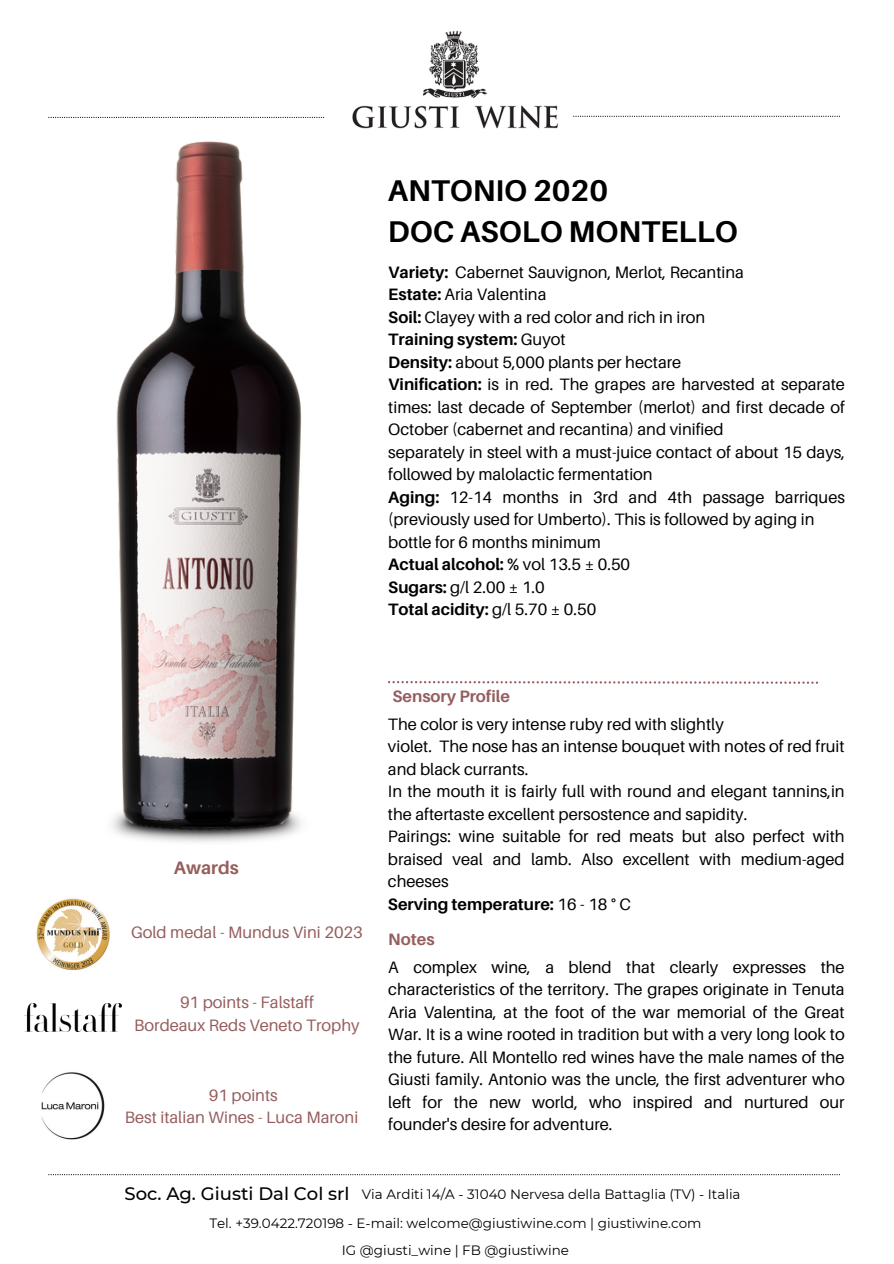
<style>
.page{position:relative;width:894px;height:1264px;background:#fff}
.page>*{position:absolute;margin:0;border:0;box-sizing:border-box;transform-origin:0 0}
.t1{font:700 30px/41.7px "Aileron";color:#000}
.t2{font:500 18px "Montserrat";color:#000}
.t3{font:700 18px "Aileron";color:#965d5e}
.t4{font:16.5px/22.5px "Aileron";color:#000}
.t5{font:16.5px/22.5px "Aileron";color:#965d5e;text-align:center}
.t6{font:700 16.5px "Aileron";color:#965d5e}
.t7{font:13.5px "Montserrat";color:#000}
.s1{font-weight:700}
</style>
<div class="page">
<img style="left:352px;top:30px;width:207px;height:99px">
<svg style="left:48px;top:117px;width:276px;height:1px"></svg>
<svg style="left:573px;top:116px;width:265px;height:1px"></svg>
<svg style="left:48px;top:1174px;width:791px;height:1px"></svg>
<img style="left:112px;top:141px;width:189px;height:701px">
<img style="left:41px;top:1072px;width:64px;height:67px">
<img style="left:24px;top:1003px;width:97px;height:28px">
<img style="left:36px;top:898px;width:74px;height:72px">
<svg style="left:388px;top:681px;width:429px;height:2px"></svg>
<p class="t1" style="left:388px;top:169px;width:351px">ANTONIO 2020<br>DOC ASOLO MONTELLO</p>
<p class="t4" style="left:388px;top:260px;width:458px"><span class="s1">Variety:</span> Cabernet Sauvignon, Merlot, Recantina<br><span class="s1">Estate:</span> Aria Valentina<br><span class="s1">Soil:</span> Clayey with a red color and rich in iron<br><span class="s1">Training system:</span> Guyot<br><span class="s1">Density:</span> about 5,000 plants per hectare<br><span class="s1">Vinification:</span> is in red. The grapes are harvested at separate times: last decade of September (merlot) and first decade of October (cabernet and recantina) and vinified<br>separately in steel with a must-juice contact of about 15 days, followed by malolactic fermentation<br><span class="s1">Aging:</span> 12-14 months in 3rd and 4th passage barriques (previously used for Umberto). This is followed by aging in bottle for 6 months minimum<br><span class="s1">Actual alcohol:</span> % vol 13.5 ± 0.50<br><span class="s1">Sugars:</span> g/l 2.00 ± 1.0<br><span class="s1">Total acidity:</span> g/l 5.70 ± 0.50</p>
<p class="t3" style="left:174px;top:857px;width:66px">Awards</p>
<h3 class="t5" style="left:131px;top:920px;width:233px">Gold medal - Mundus Vini 2023</h3>
<h2 class="t5" style="left:134px;top:990px;width:227px">91 points - Falstaff<br>Bordeaux Reds Veneto Trophy</h2>
<h3 class="t5" style="left:125px;top:1083px;width:235px">91 points<br>Best italian Wines - Luca Maroni</h3>
<h2 class="t6" style="left:392px;top:686px;width:119px">Sensory Profile</h2>
<p class="t4" style="left:388px;top:712px;width:458px">The color is very intense ruby red with slightly<br>violet. The nose has an intense bouquet with notes of red fruit and black currants.<br>In the mouth it is fairly full with round and elegant tannins,in the aftertaste excellent persostence and sapidity.<br>Pairings: wine suitable for red meats but also perfect with braised veal and lamb. Also excellent with medium-aged cheeses<br><span class="s1">Serving temperature:</span> 16 - 18 ° C</p>
<p class="t6" style="left:388px;top:928px;width:48px">Notes</p>
<p class="t4" style="left:388px;top:955px;width:458px;text-align:justify">A complex wine, a blend that clearly expresses the characteristics of the territory. The grapes originate in Tenuta Aria Valentina, at the foot of the war memorial of the Great War. It is a wine rooted in tradition but with a very long look to the future. All Montello red wines have the male names of the Giusti family. Antonio was the uncle, the first adventurer who left for the new world, who inspired and nurtured our founder's desire for adventure.</p>
<p class="t2" style="left:124px;top:1182px;width:227px">Soc. Ag. Giusti Dal Col srl</p>
<h1 class="t7" style="left:362px;top:1185px;width:380px">Via Arditi 14/A - 31040 Nervesa della Battaglia (TV) - Italia</h1>
<h3 class="t7" style="left:209px;top:1215px;width:493px">Tel. +39.0422.720198 - E-mail: welcome@giustiwine.com | giustiwine.com</h3>
<h2 class="t7" style="left:342px;top:1241px;width:228px">IG @giusti_wine | FB @giustiwine</h2>
</div>
